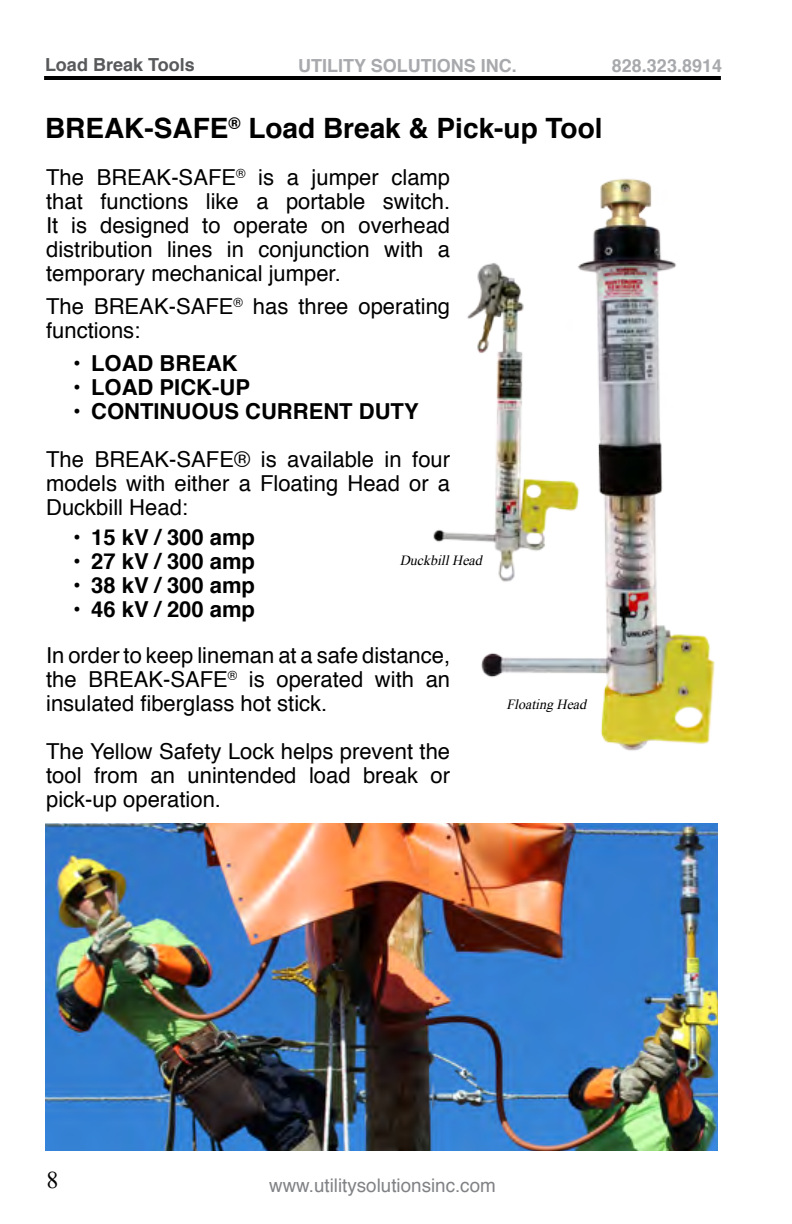
<style>
.page{position:relative;width:792px;height:1224px;background:#fff}
.page>*{position:absolute;margin:0;border:0;box-sizing:border-box;transform-origin:0 0}
.t1{font:700 28px "Helvetica";color:#000}
.t2{font:24px "Times New Roman";color:#000}
.t3{font:22px/24px "Helvetica";color:#000;text-align:justify}
.t4{font:700 22px "Helvetica";color:#000}
.t5{font:18.8px "Helvetica";color:#808285}
.t6{font:700 18px "Helvetica";color:#a7a9ac}
.t7{font:700 18px "Helvetica";color:#58595b}
.t8{font:italic 14px "Times New Roman";color:#000}
</style>
<div class="page">
<hr style="left:44px;top:76px;width:677px;height:4px;background:#000">
<img style="left:433px;top:530px;width:32px;height:12px">
<img style="left:465px;top:178px;width:250px;height:573px">
<img style="left:46px;top:824px;width:671px;height:326px">
<p class="t7" style="left:45px;top:50px;width:151px">Load Break Tools</p>
<p class="t6" style="left:298px;top:51px;width:220px">UTILITY SOLUTIONS INC.</p>
<p class="t6" style="left:612px;top:51px;width:112px">828.323.8914</p>
<p class="t1" style="left:45px;top:106px;width:559px">BREAK-SAFE<sup>®</sup> Load Break &amp; Pick-up Tool</p>
<p class="t3" style="left:46px;top:166px;width:406px">The BREAK-SAFE<sup>®</sup> is a jumper clamp that functions like a portable switch.<br>It is designed to operate on overhead distribution lines in conjunction with a temporary mechanical jumper.</p>
<p class="t3" style="left:46px;top:295px;width:405px">The BREAK-SAFE<sup>®</sup> has three operating functions:</p>
<p class="t4" style="left:73px;top:346px;width:166px">• LOAD BREAK</p>
<p class="t4" style="left:73px;top:370px;width:178px">• LOAD PICK-UP</p>
<p class="t4" style="left:73px;top:394px;width:347px">• CONTINUOUS CURRENT DUTY</p>
<p class="t3" style="left:46px;top:448px;width:406px">The BREAK-SAFE® is available in four models with either a Floating Head or a Duckbill Head:</p>
<p class="t4" style="left:73px;top:520px;width:183px">• 15 kV / 300 amp</p>
<p class="t4" style="left:73px;top:544px;width:183px">• 27 kV / 300 amp</p>
<p class="t4" style="left:73px;top:568px;width:183px">• 38 kV / 300 amp</p>
<p class="t4" style="left:73px;top:592px;width:183px">• 46 kV / 200 amp</p>
<p class="t3" style="left:46px;top:644px;width:405px">In order to keep lineman at a safe distance, the BREAK-SAFE<sup>®</sup> is operated with an insulated fiberglass hot stick.</p>
<p class="t3" style="left:46px;top:740px;width:405px">The Yellow Safety Lock helps prevent the tool from an unintended load break or pick-up operation.</p>
<p class="t8" style="left:400px;top:550px;width:87px">DuckbillHead</p>
<p class="t8" style="left:506px;top:694px;width:85px">FloatingHead</p>
<p class="t2" style="left:47px;top:1164px;width:13px">8</p>
<p class="t5" style="left:269px;top:1170px;width:228px">www.utilitysolutionsinc.com</p>
</div>
